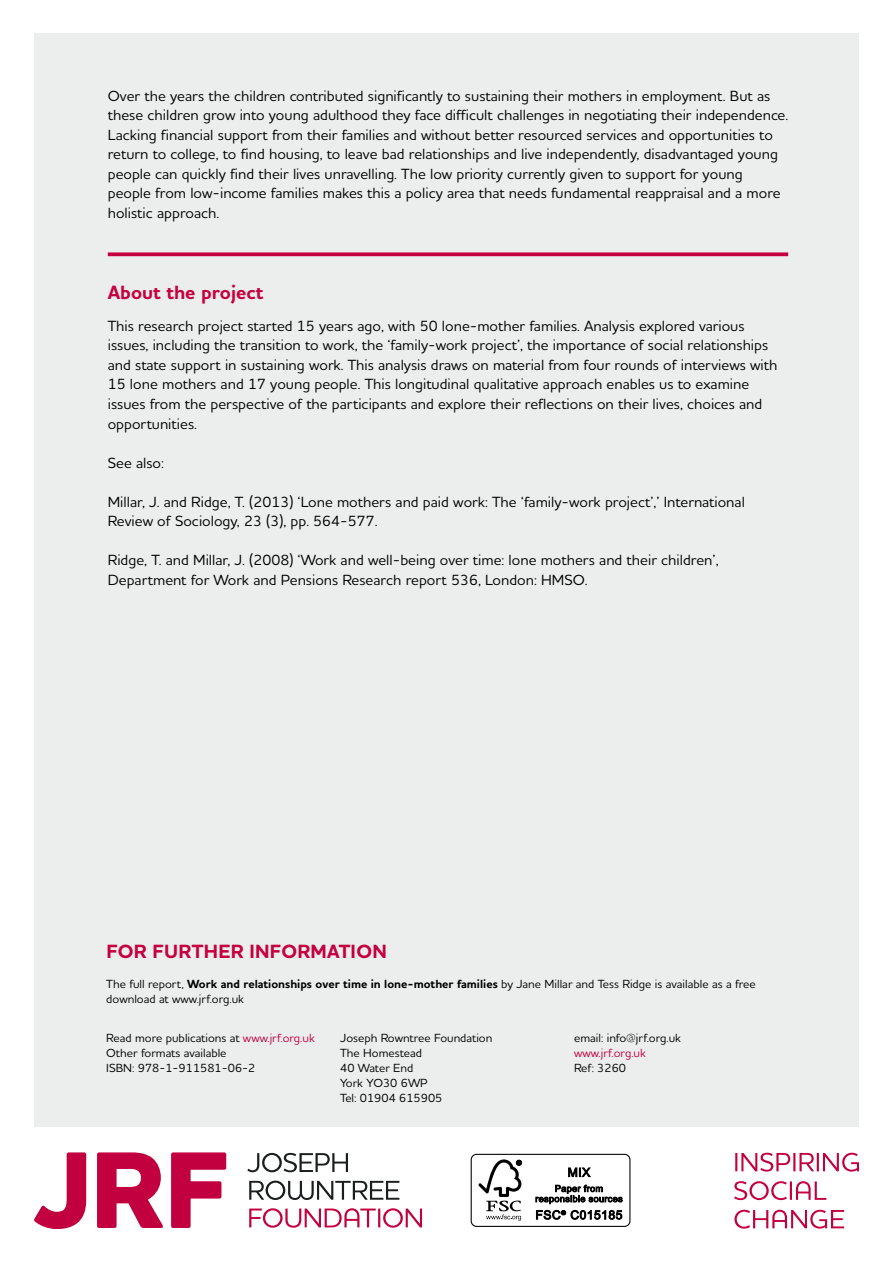
<style>
.page{position:relative;width:893px;height:1263px;background:#fff}
.page>*{position:absolute;margin:0;border:0;box-sizing:border-box;transform-origin:0 0}
.t1{font:700 19.5px "Houschka Alt Pro";letter-spacing:.01em;color:#c5003f}
.t2{font:500 15px/19.5px "Houschka Alt Pro";color:#000}
.t3{font:500 12px/15px "Houschka Alt Pro";color:#000}
.t4{font:500 12px "Houschka Alt Pro";color:#c5003f}
.s1{font-weight:700}
.s2{color:#c5003f}
</style>
<div class="page">
<div style="left:471px;top:1154px;width:159px;height:73px;border:1px solid #000;border-radius:5px"></div>
<svg style="left:478px;top:1159px;width:44px;height:62px"></svg>
<svg style="left:568px;top:1167px;width:23px;height:11px"></svg>
<svg style="left:535px;top:1185px;width:88px;height:19px"></svg>
<svg style="left:536px;top:1210px;width:86px;height:10px"></svg>
<svg style="left:34px;top:1152px;width:52px;height:77px"></svg>
<svg style="left:97px;top:1152px;width:66px;height:76px"></svg>
<svg style="left:171px;top:1152px;width:55px;height:76px"></svg>
<svg style="left:247px;top:1153px;width:101px;height:19px"></svg>
<svg style="left:249px;top:1180px;width:150px;height:20px"></svg>
<svg style="left:249px;top:1208px;width:173px;height:20px"></svg>
<svg style="left:735px;top:1153px;width:124px;height:18px"></svg>
<svg style="left:734px;top:1181px;width:92px;height:19px"></svg>
<svg style="left:734px;top:1210px;width:110px;height:18px"></svg>
<div style="left:34px;top:34px;width:825px;height:1093px;background:#eceded"></div>
<svg style="left:108px;top:252px;width:680px;height:4px;background:#c91a52"></svg>
<p class="t2" style="left:108px;top:85px;width:682px">Over the years the children contributed significantly to sustaining their mothers in employment. But as these children grow into young adulthood they face difficult challenges in negotiating their independence.<br>Lacking financial support from their families and without better resourced services and opportunities to return to college, to find housing, to leave bad relationships and live independently, disadvantaged young people can quickly find their lives unravelling. The low priority currently given to support for young people from low-income families makes this a policy area that needs fundamental reappraisal and a more holistic approach.</p>
<h1 class="t1" style="left:108px;top:279px;width:157px">About the project</h1>
<p class="t2" style="left:108px;top:316px;width:671px">This research project started 15 years ago, with 50 lone-mother families. Analysis explored various issues, including the transition to work, the ‘family-work project’, the importance of social relationships and state support in sustaining work. This analysis draws on material from four rounds of interviews with 15 lone mothers and 17 young people. This longitudinal qualitative approach enables us to examine issues from the perspective of the participants and explore their reflections on their lives, choices and opportunities.</p>
<p class="t2" style="left:108px;top:452px;width:58px">See also:</p>
<p class="t2" style="left:108px;top:491px;width:639px">Millar, J. and Ridge, T. (2013) ‘Lone mothers and paid work: The ‘family-work project’,’ International<br>Review of Sociology, 23 (3), pp. 564-577.</p>
<p class="t2" style="left:108px;top:550px;width:612px">Ridge, T. and Millar, J. (2008) ‘Work and well-being over time: lone mothers and their children’,<br>Department for Work and Pensions Research report 536, London: HMSO.</p>
<h1 class="t1" style="left:106px;top:939px;width:282px">FOR FURTHER INFORMATION</h1>
<p class="t3" style="left:106px;top:976px;width:651px">The full report, <span class="s1">Work and relationships over time in lone-mother families</span> by Jane Millar and Tess Ridge is available as a free download at www.jrf.org.uk</p>
<p class="t3" style="left:106px;top:1030px;width:210px">Read more publications at <span class="s2">www.jrf.org.uk<br></span>Other formats available<br>ISBN: 978-1-911581-06-2</p>
<p class="t3" style="left:340px;top:1030px;width:154px">Joseph Rowntree Foundation<br>The Homestead<br>40 Water End<br>York YO30 6WP<br>Tel: 01904 615905</p>
<p class="t3" style="left:574px;top:1030px;width:109px">email: info@jrf.org.uk</p>
<p class="t4" style="left:574px;top:1046px;width:73px">www.jrf.org.uk</p>
<p class="t3" style="left:574px;top:1060px;width:54px">Ref: 3260</p>
</div>
